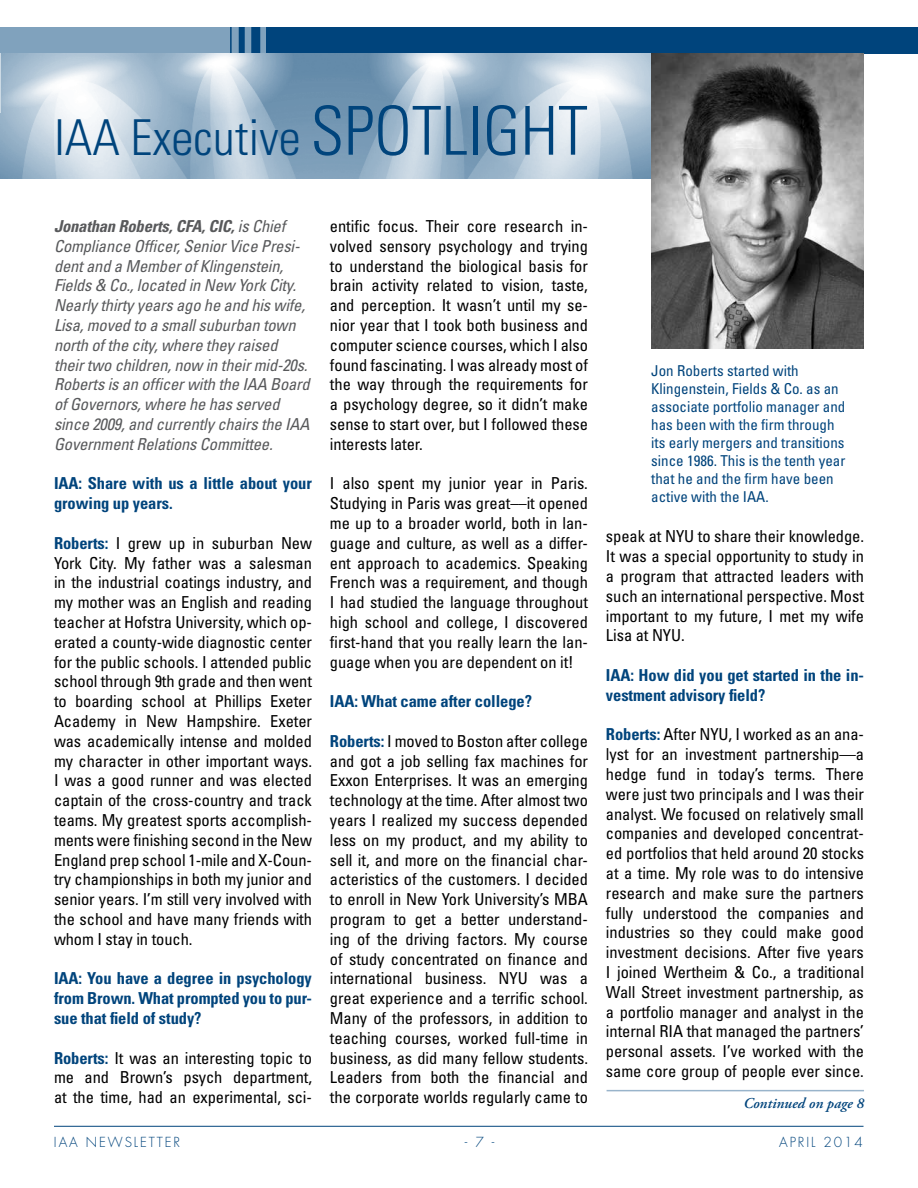
<style>
.page{position:relative;width:918px;height:1188px;background:#fff}
.page>*{position:absolute;margin:0;border:0;box-sizing:border-box;transform-origin:0 0}
.t1{font:300 condensed 49.5px "Univers";color:#00447c}
.t2{font:condensed 16.5px/19.8px "Univers";letter-spacing:-.005em;color:#000;text-align:justify}
.t3{font:italic condensed 16.5px/19.8px "Univers";letter-spacing:-.01em;color:#58595b}
.t4{font:700 condensed 16.5px/19.8px "Univers";letter-spacing:-.005em;color:#00447c}
.t5{font:condensed 15px/18px "Univers";color:#00447c}
.t6{font:italic 600 15px "Adobe Garamond Pro";color:#00447c}
.t7{font:300 13.5px "Futura";letter-spacing:.14em;color:#00447c}
.s1{font-size:67.5px}
.s2{font-weight:700}
.s3{font-weight:700;color:#00447c}
</style>
<div class="page">
<hr style="left:54px;top:1126px;width:810px;height:1px;background:#00447c">
<div style="left:0;top:27px;width:339px;height:27px;background:#80a2bd"></div>
<div style="left:266px;top:27px;width:652px;height:27px;background:#00447c"></div>
<div style="left:251px;top:27px;width:9px;height:27px;background:#00447c"></div>
<div style="left:239px;top:27px;width:6px;height:27px;background:#00447c"></div>
<hr style="left:230px;top:27px;width:2px;height:27px;background:#00447c">
<hr style="left:607px;top:1090px;width:257px;height:1px;background:#99b4cb">
<img style="left:0;top:53px;width:651px;height:126px">
<img style="left:651px;top:53px;width:213px;height:296px">
<h1 class="t1" style="left:54px;top:108px;width:536px">IAA Executive <span class="s1">SPOTLIGHT</span></h1>
<p class="t3" style="left:54px;top:216px;width:257px"><span class="s2">Jonathan Roberts, CFA, CIC,</span> is Chief Compliance Officer, Senior Vice Presi&shy;dent and a Member of Klingenstein, Fields &amp; Co., located in New York City.<br>Nearly thirty years ago he and his wife, Lisa, moved to a small suburban town north of the city, where they raised their two children, now in their mid-20s.<br>Roberts is an officer with the IAA Board of Governors, where he has served since 2009, and currently chairs the IAA Government Relations Committee.</p>
<p class="t4" style="left:54px;top:474px;width:259px">IAA: Share with us a little about your growing up years.</p>
<p class="t2" style="left:54px;top:533px;width:260px"><span class="s3">Roberts:</span> I grew up in suburban New York City. My father was a salesman in the industrial coatings industry, and my mother was an English and reading teacher at Hofstra University, which op&shy;erated a county-wide diagnostic center for the public schools. I attended public school through 9th grade and then went to boarding school at Phillips Exeter Academy in New Hampshire. Exeter was academically intense and molded my character in other important ways.<br>I was a good runner and was elected captain of the cross-country and track teams. My greatest sports accomplish&shy;ments were finishing second in the New England prep school 1-mile and X-Coun&shy;try championships in both my junior and senior years. I’m still very involved with the school and have many friends with whom I stay in touch.</p>
<p class="t4" style="left:54px;top:969px;width:259px;text-align:justify">IAA: You have a degree in psychology from Brown. What prompted you to pur&shy;sue that field of study?</p>
<p class="t2" style="left:54px;top:1048px;width:260px"><span class="s3">Roberts:</span> It was an interesting topic to me and Brown’s psych department, at the time, had an experimental, sci-</p>
<p class="t2" style="left:330px;top:216px;width:260px">entific focus. Their core research in&shy;volved sensory psychology and trying to understand the biological basis for brain activity related to vision, taste, and perception. It wasn’t until my se&shy;nior year that I took both business and computer science courses, which I also found fascinating. I was already most of the way through the requirements for a psychology degree, so it didn’t make sense to start over, but I followed these interests later.</p>
<p class="t2" style="left:330px;top:473px;width:260px">I also spent my junior year in Paris.<br>Studying in Paris was great––it opened me up to a broader world, both in lan&shy;guage and culture, as well as a differ&shy;ent approach to academics. Speaking French was a requirement, and though I had studied the language throughout high school and college, I discovered first-hand that you really learn the lan&shy;guage when you are dependent on it!</p>
<p class="t4" style="left:330px;top:691px;width:204px">IAA: What came after college?</p>
<p class="t2" style="left:330px;top:731px;width:260px"><span class="s3">Roberts:</span> I moved to Boston after college and got a job selling fax machines for Exxon Enterprises. It was an emerging technology at the time. After almost two years I realized my success depended less on my product, and my ability to sell it, and more on the financial char&shy;acteristics of the customers. I decided to enroll in New York University’s MBA program to get a better understand&shy;ing of the driving factors. My course of study concentrated on finance and international business. NYU was a great experience and a terrific school.<br>Many of the professors, in addition to teaching courses, worked full-time in business, as did many fellow students.<br>Leaders from both the financial and the corporate worlds regularly came to</p>
<p class="t5" style="left:651px;top:362px;width:196px">Jon Roberts started with<br>Klingenstein, Fields &amp; Co. as an associate portfolio manager and has been with the firm through its early mergers and transitions since 1986. This is the tenth year that he and the firm have been active with the IAA.</p>
<p class="t2" style="left:606px;top:526px;width:260px">speak at NYU to share their knowledge.<br>It was a special opportunity to study in a program that attracted leaders with such an international perspective. Most important to my future, I met my wife Lisa at NYU.</p>
<p class="t4" style="left:606px;top:665px;width:260px">IAA: How did you get started in the in&shy;vestment advisory field?</p>
<p class="t2" style="left:606px;top:724px;width:260px"><span class="s3">Roberts:</span> After NYU, I worked as an ana&shy;lyst for an investment partnership—a hedge fund in today’s terms. There were just two principals and I was their analyst. We focused on relatively small companies and developed concentrat&shy;ed portfolios that held around 20 stocks at a time. My role was to do intensive research and make sure the partners fully understood the companies and industries so they could make good investment decisions. After five years I joined Wertheim &amp; Co., a traditional Wall Street investment partnership, as a portfolio manager and analyst in the internal RIA that managed the partners’ personal assets. I’ve worked with the same core group of people ever since.</p>
<p class="t6" style="left:743px;top:1095px;width:122px">Continued on page 8</p>
<p class="t7" style="left:54px;top:1134px;width:128px">IAA NEWSLETTER</p>
<p class="t7" style="left:465px;top:1134px;width:31px">- 7 -</p>
<p class="t7" style="left:779px;top:1134px;width:85px">APRIL 2014</p>
</div>
